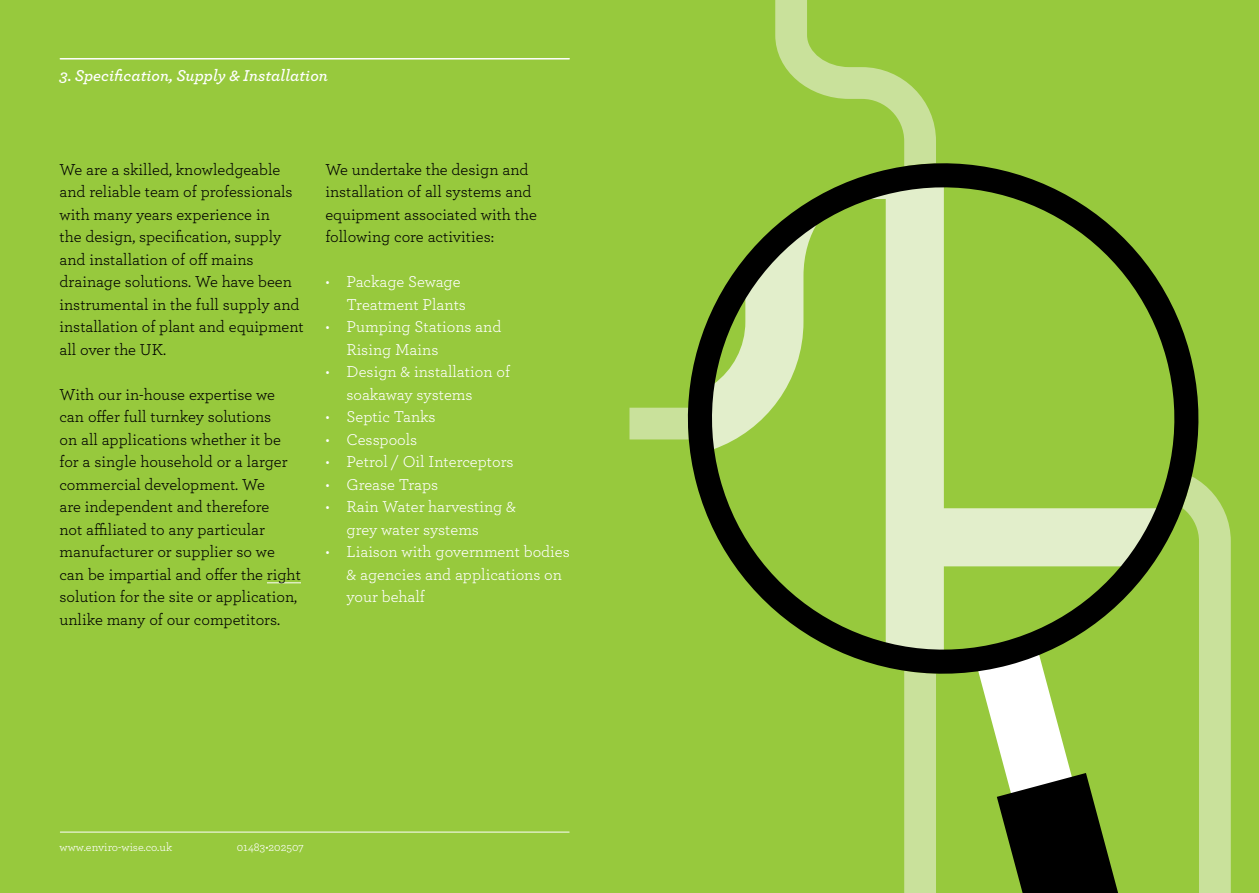
<style>
.page{position:relative;width:1259px;height:893px;background:#97c93d}
.page>*{position:absolute;margin:0;border:0;box-sizing:border-box;transform-origin:0 0}
.t1{font:16.5px/22.5px "Archer";color:#000}
.t2{font:16.5px/22.5px "Archer";color:#fff}
.t3{font:italic 600 16.5px "Archer";color:#fff}
.t4{font:12px "Archer";color:#fff}
</style>
<div class="page">
<svg style="left:775px;top:0;width:161px;height:893px"></svg>
<svg style="left:629px;top:407px;width:31px;height:32px"></svg>
<svg style="left:928px;top:515px;width:302px;height:378px"></svg>
<hr style="left:267px;top:582px;width:34px;height:1px;background:#fff">
<hr style="left:60px;top:58px;width:509px;height:2px;background:#fff">
<hr style="left:60px;top:832px;width:509px;height:1px;background:#fff">
<svg style="left:976px;top:701px;width:142px;height:192px"></svg>
<svg style="left:660px;top:136px;width:566px;height:565px"></svg>
<p class="t3" style="left:60px;top:63px;width:270px">3. Specification, Supply &amp; Installation</p>
<p class="t1" style="left:60px;top:157px;width:246px">We are a skilled, knowledgeable and reliable team of professionals with many years experience in<br>the design, specification, supply and installation of off mains drainage solutions. We have been instrumental in the full supply and installation of plant and equipment all over the UK.</p>
<p class="t1" style="left:60px;top:382px;width:243px">With our in-house expertise we can offer full turnkey solutions<br>on all applications whether it be for a single household or a larger commercial development. We<br>are independent and therefore<br>not affiliated to any particular manufacturer or supplier so we can be impartial and offer the right solution for the site or application, unlike many of our competitors.</p>
<p class="t1" style="left:325px;top:157px;width:213px">We undertake the design and installation of all systems and equipment associated with the following core activities:</p>
<p class="t2" style="left:325px;top:270px;width:137px">• Package Sewage</p>
<p class="t2" style="left:347px;top:292px;width:121px">Treatment Plants</p>
<p class="t2" style="left:325px;top:315px;width:177px">• Pumping Stations and</p>
<p class="t2" style="left:347px;top:337px;width:93px">Rising Mains</p>
<p class="t2" style="left:347px;top:360px;width:165px;text-indent:-21px">• Design &amp; installation of soakaway systems</p>
<p class="t2" style="left:325px;top:405px;width:112px">• Septic Tanks</p>
<p class="t2" style="left:325px;top:427px;width:93px">• Cesspools</p>
<p class="t2" style="left:325px;top:450px;width:190px">• Petrol / Oil Interceptors</p>
<p class="t2" style="left:325px;top:472px;width:114px">• Grease Traps</p>
<p class="t2" style="left:325px;top:495px;width:192px">• Rain Water harvesting &amp;</p>
<p class="t2" style="left:347px;top:517px;width:134px">grey water systems</p>
<p class="t2" style="left:347px;top:540px;width:225px;text-indent:-21px">• Liaison with government bodies &amp; agencies and applications on your behalf</p>
<p class="t4" style="left:60px;top:838px;width:114px">www.enviro-wise.co.uk</p>
<p class="t4" style="left:237px;top:838px;width:69px">01483•202507</p>
</div>
